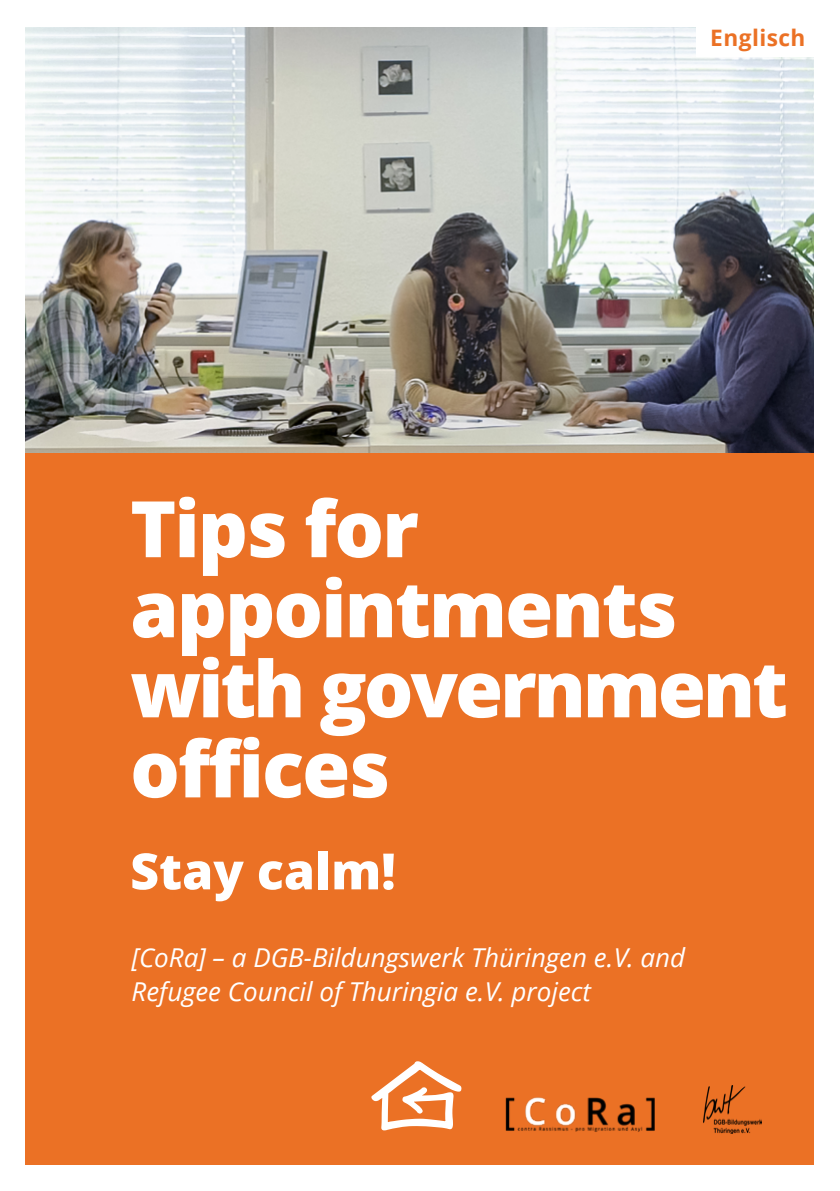
<style>
.page{position:relative;width:840px;height:1191px;background:#fff}
.page>*{position:absolute;margin:0;border:0;box-sizing:border-box;transform-origin:0 0}
.t1{font:800 78px/80px "Open Sans";letter-spacing:-.025em;color:#fff}
.t2{font:800 50px "Open Sans";color:#fff}
.t3{font:italic 26px/34px "Open Sans";color:#fff}
.t4{font:700 22.6px "Open Sans";letter-spacing:.02em;color:#eb7125}
</style>
<div class="page">
<div style="left:26px;top:452px;width:787px;height:712px;background:#eb7125"></div>
<svg style="left:371px;top:1061px;width:90px;height:69px"></svg>
<img style="left:703px;top:1085px;width:58px;height:48px">
<img style="left:505px;top:1097px;width:150px;height:35px">
<img style="left:26px;top:28px;width:787px;height:424px">
<div style="left:696px;top:23px;width:119px;height:34px;background:#fff"></div>
<p class="t4" style="left:709px;top:22px;width:97px">Englisch</p>
<h1 class="t1" style="left:130px;top:485px;width:659px">Tips for appointments with government offices</h1>
<h2 class="t2" style="left:130px;top:833px;width:267px">Stay calm!</h2>
<p class="t3" style="left:131px;top:940px;width:554px">[CoRa] – a DGB-Bildungswerk Thüringen e.V. and<br>Refugee Council of Thuringia e.V. project</p>
</div>
